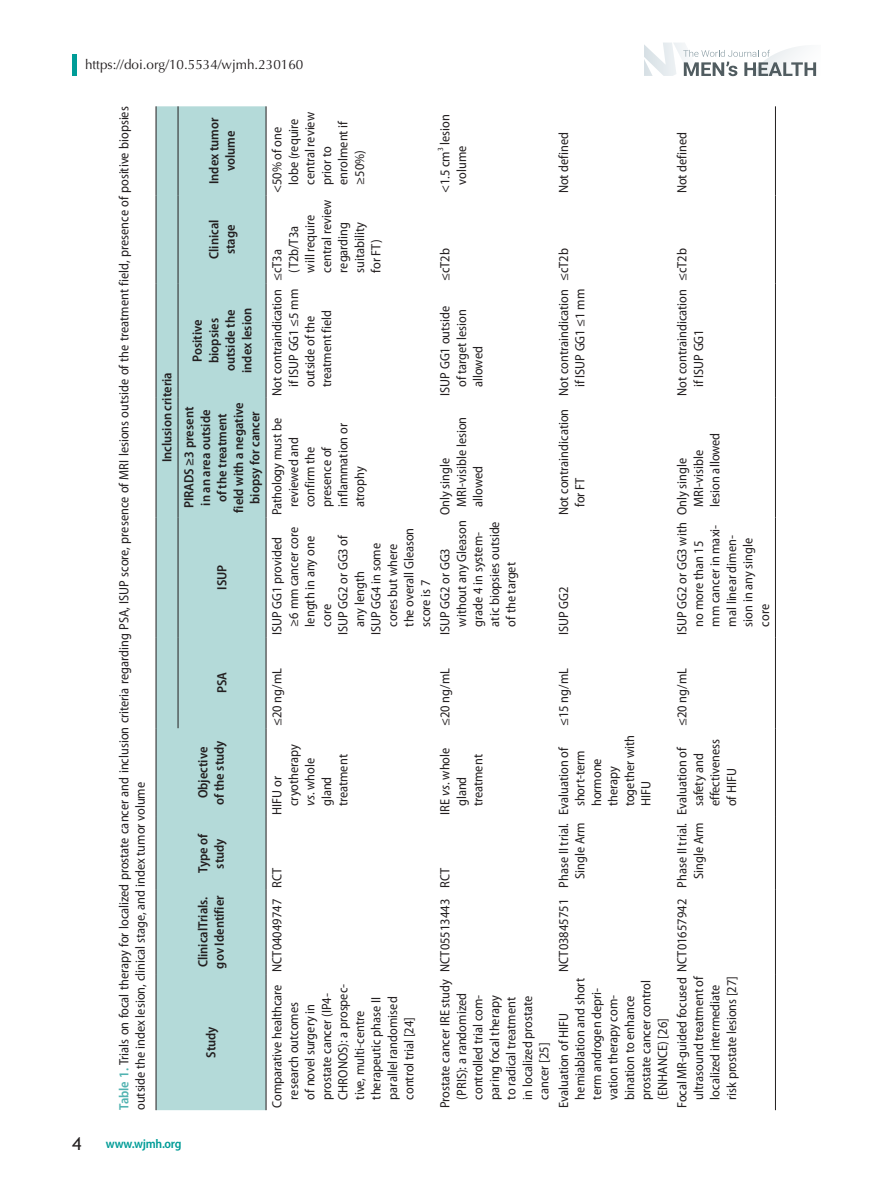
<style>
.page{position:relative;width:893px;height:1191px;background:#fff}
.page>*{position:absolute;margin:0;border:0;box-sizing:border-box;transform-origin:0 0}
.t1{font:18px "Trebuchet MS";color:#231f20}
.표본문{font:semi-condensed 13.5px/16.5px "Myriad Pro";color:#231f20}
.표항목{font:600 semi-condensed 13.5px/16.5px "Myriad Pro";color:#231f20;text-align:center}
.표제목{font:semi-condensed 13.5px/16.5px "Myriad Pro";color:#231f20}
.t2{font:13.5px "Optima LT Std";color:#231f20}
.t3{font:600 semi-condensed 12.75px "Myriad Pro";letter-spacing:-.025em;color:#009c97}
.표본문-2{font:semi-condensed 7.8px "Myriad Pro";color:#231f20}
.s1{font-weight:600;color:#51b3b1}
.s2{font-style:italic;font-stretch:normal}
</style>
<div class="page">
<div style="left:72px;top:54px;width:5px;height:21px;background:#009c97"></div>
<svg style="left:644px;top:43px;width:173px;height:33px"></svg>
<div style="left:157px;top:106px;width:109px;height:1004px;background:#b4dad9"></div>
<hr style="left:178px;top:637px;width:1px;height:91px;background:#231f20">
<hr style="left:178px;top:517px;width:1px;height:120px;background:#231f20">
<hr style="left:178px;top:398px;width:1px;height:119px;background:#231f20">
<hr style="left:178px;top:283px;width:1px;height:115px;background:#231f20">
<hr style="left:178px;top:195px;width:1px;height:88px;background:#231f20">
<hr style="left:178px;top:106px;width:1px;height:89px;background:#231f20">
<hr style="left:156px;top:974px;width:1px;height:136px;background:#231f20">
<hr style="left:156px;top:890px;width:1px;height:84px;background:#231f20">
<hr style="left:156px;top:817px;width:1px;height:73px;background:#231f20">
<hr style="left:156px;top:728px;width:1px;height:89px;background:#231f20">
<hr style="left:156px;top:637px;width:1px;height:91px;background:#231f20">
<hr style="left:156px;top:517px;width:1px;height:120px;background:#231f20">
<hr style="left:156px;top:398px;width:1px;height:119px;background:#231f20">
<hr style="left:156px;top:283px;width:1px;height:115px;background:#231f20">
<hr style="left:156px;top:195px;width:1px;height:88px;background:#231f20">
<hr style="left:156px;top:106px;width:1px;height:89px;background:#231f20">
<hr style="left:266px;top:974px;width:1px;height:136px;background:#231f20">
<hr style="left:266px;top:890px;width:1px;height:84px;background:#231f20">
<hr style="left:266px;top:817px;width:1px;height:73px;background:#231f20">
<hr style="left:266px;top:728px;width:1px;height:89px;background:#231f20">
<hr style="left:266px;top:637px;width:1px;height:91px;background:#231f20">
<hr style="left:266px;top:517px;width:1px;height:120px;background:#231f20">
<hr style="left:266px;top:398px;width:1px;height:119px;background:#231f20">
<hr style="left:266px;top:283px;width:1px;height:115px;background:#231f20">
<hr style="left:266px;top:195px;width:1px;height:88px;background:#231f20">
<hr style="left:266px;top:106px;width:1px;height:89px;background:#231f20">
<hr style="left:775px;top:974px;width:1px;height:136px;background:#231f20">
<hr style="left:775px;top:890px;width:1px;height:84px;background:#231f20">
<hr style="left:775px;top:817px;width:1px;height:73px;background:#231f20">
<hr style="left:775px;top:728px;width:1px;height:89px;background:#231f20">
<hr style="left:775px;top:637px;width:1px;height:91px;background:#231f20">
<hr style="left:775px;top:517px;width:1px;height:120px;background:#231f20">
<hr style="left:775px;top:398px;width:1px;height:119px;background:#231f20">
<hr style="left:775px;top:283px;width:1px;height:115px;background:#231f20">
<hr style="left:775px;top:195px;width:1px;height:88px;background:#231f20">
<hr style="left:775px;top:106px;width:1px;height:89px;background:#231f20">
<p class="t2" style="left:85px;top:57px;width:220px">https://doi.org/10.5534/wjmh.230160</p>
<p class="표제목" style="left:115px;top:1110px;width:1005px;rotate:-90deg"><span class="s1">Table 1.</span> Trials on focal therapy for localized prostate cancer and inclusion criteria regarding PSA, ISUP score, presence of MRI lesions outside of the treatment field, presence of positive biopsies outside the index lesion, clinical stage, and index tumor volume</p>
<p class="표항목" style="left:159px;top:462px;width:91px;rotate:-90deg">Inclusion criteria</p>
<p class="표항목" style="left:205px;top:184px;width:68px;rotate:-90deg">Index tumor volume</p>
<p class="표항목" style="left:205px;top:259px;width:41px;rotate:-90deg">Clinical stage</p>
<p class="표항목" style="left:189px;top:373px;width:67px;rotate:-90deg">Positive biopsies outside the index lesion</p>
<p class="표항목" style="left:181px;top:513px;width:112px;rotate:-90deg">PIRADS ≥3 present in an area outside of the treatment field with a negative biopsy for cancer</p>
<p class="표항목" style="left:214px;top:590px;width:27px;rotate:-90deg">ISUP</p>
<p class="표본문" style="left:269px;top:185px;width:74px;text-indent:-9px;rotate:-90deg">&lt;50% of one lobe (require central review prior to enrolment if ≥50%)</p>
<p class="표본문" style="left:269px;top:273px;width:74px;text-indent:-9px;rotate:-90deg">≤cT3a (T2b/T3a<br>will require central review regarding suitability<br>for FT)</p>
<p class="표본문" style="left:269px;top:387px;width:100px;text-indent:-9px;rotate:-90deg">Not contraindication if ISUP GG1 ≤5 mm outside of the treatment field</p>
<p class="표본문" style="left:269px;top:507px;width:90px;text-indent:-9px;rotate:-90deg">Pathology must be reviewed and confirm the presence of inflammation or atrophy</p>
<p class="표본문" style="left:437px;top:145px;width:32px;rotate:-90deg">lesion</p>
<p class="표본문" style="left:453px;top:185px;width:40px;rotate:-90deg">volume</p>
<p class="표본문-2" style="left:436px;top:151px;width:5px;rotate:-90deg">3</p>
<p class="표본문" style="left:437px;top:193px;width:44px;rotate:-90deg">&lt;1.5 cm</p>
<p class="표본문" style="left:437px;top:281px;width:34px;rotate:-90deg">≤cT2b</p>
<p class="표본문" style="left:437px;top:387px;width:83px;text-indent:-9px;rotate:-90deg">ISUP GG1 outside of target lesion allowed</p>
<p class="표본문" style="left:437px;top:507px;width:92px;text-indent:-9px;rotate:-90deg">Only single<br>MRI-visible lesion allowed</p>
<p class="표본문" style="left:269px;top:626px;width:101px;text-indent:-9px;rotate:-90deg">ISUP GG1 provided ≥6 mm cancer core length in any one core</p>
<p class="표본문" style="left:335px;top:626px;width:93px;text-indent:-9px;rotate:-90deg">ISUP GG2 or GG3 of any length</p>
<p class="표본문" style="left:368px;top:626px;width:100px;text-indent:-9px;rotate:-90deg">ISUP GG4 in some cores but where the overall Gleason score is 7</p>
<p class="표본문" style="left:437px;top:626px;width:108px;text-indent:-9px;rotate:-90deg">ISUP GG2 or GG3 without any Gleason grade 4 in system&shy;atic biopsies outside of the target</p>
<p class="표본문" style="left:555px;top:193px;width:63px;rotate:-90deg">Not defined</p>
<p class="표본문" style="left:555px;top:281px;width:34px;rotate:-90deg">≤cT2b</p>
<p class="표본문" style="left:555px;top:396px;width:108px;text-align:right;rotate:-90deg">Not contraindication if ISUP GG1 ≤1 mm</p>
<p class="표본문" style="left:555px;top:507px;width:100px;text-indent:-9px;rotate:-90deg">Not contraindication for FT</p>
<p class="표본문" style="left:555px;top:635px;width:50px;rotate:-90deg">ISUP GG2</p>
<p class="표본문" style="left:673px;top:193px;width:63px;rotate:-90deg">Not defined</p>
<p class="표본문" style="left:673px;top:281px;width:34px;rotate:-90deg">≤cT2b</p>
<p class="표본문" style="left:673px;top:387px;width:100px;text-indent:-9px;rotate:-90deg">Not contraindication if ISUP GG1</p>
<p class="표본문" style="left:673px;top:507px;width:76px;text-indent:-9px;rotate:-90deg">Only single<br>MRI-visible lesion allowed</p>
<p class="표본문" style="left:673px;top:626px;width:106px;text-indent:-9px;rotate:-90deg">ISUP GG2 or GG3 with no more than 15 mm cancer in maxi&shy;mal linear dimen&shy;sion in any single core</p>
<p class="표항목" style="left:214px;top:693px;width:23px;rotate:-90deg">PSA</p>
<p class="표항목" style="left:194px;top:805px;width:66px;rotate:-90deg">Objective of the study</p>
<p class="표항목" style="left:194px;top:873px;width:41px;rotate:-90deg">Type of study</p>
<p class="표항목" style="left:194px;top:968px;width:75px;text-align:left;rotate:-90deg">ClinicalTrials. gov Identifier</p>
<p class="표항목" style="left:203px;top:1057px;width:33px;rotate:-90deg">Study</p>
<p class="표본문" style="left:269px;top:726px;width:59px;rotate:-90deg">≤20 ng/mL</p>
<p class="표본문" style="left:269px;top:806px;width:64px;text-indent:-9px;rotate:-90deg">HIFU or cryotherapy <span class="s2">vs</span>. whole gland treatment</p>
<p class="표본문" style="left:269px;top:887px;width:22px;rotate:-90deg">RCT</p>
<p class="표본문" style="left:269px;top:972px;width:74px;rotate:-90deg">NCT04049747</p>
<p class="표본문" style="left:269px;top:1099px;width:117px;text-indent:-9px;rotate:-90deg">Comparative healthcare research outcomes<br>of novel surgery in prostate cancer (IP4-<br>CHRONOS): a prospec&shy;tive, multi-centre therapeutic phase II parallel randomised control trial [24]</p>
<p class="표본문" style="left:437px;top:726px;width:59px;rotate:-90deg">≤20 ng/mL</p>
<p class="표본문" style="left:437px;top:806px;width:60px;text-indent:-9px;rotate:-90deg">IRE <span class="s2">vs</span>. whole gland treatment</p>
<p class="표본문" style="left:437px;top:887px;width:22px;rotate:-90deg">RCT</p>
<p class="표본문" style="left:437px;top:972px;width:74px;rotate:-90deg">NCT05513443</p>
<p class="표본문" style="left:437px;top:1099px;width:122px;text-indent:-9px;rotate:-90deg">Prostate cancer IRE study (PRIS): a randomized controlled trial com&shy;paring focal therapy<br>to radical treatment<br>in localized prostate cancer [25]</p>
<p class="표본문" style="left:555px;top:726px;width:59px;rotate:-90deg">≤15 ng/mL</p>
<p class="표본문" style="left:555px;top:806px;width:73px;text-indent:-9px;rotate:-90deg">Evaluation of short-term hormone therapy together with<br>HIFU</p>
<p class="표본문" style="left:555px;top:887px;width:67px;text-align:right;rotate:-90deg">Phase II trial.<br>Single Arm</p>
<p class="표본문" style="left:555px;top:972px;width:74px;rotate:-90deg">NCT03845751</p>
<p class="표본문" style="left:555px;top:1099px;width:123px;text-indent:-9px;rotate:-90deg">Evaluation of HIFU hemiablation and short term androgen depri&shy;vation therapy com&shy;bination to enhance prostate cancer control (ENHANCE) [26]</p>
<p class="표본문" style="left:673px;top:726px;width:59px;rotate:-90deg">≤20 ng/mL</p>
<p class="표본문" style="left:673px;top:806px;width:69px;text-indent:-9px;rotate:-90deg">Evaluation of safety and effectiveness of HIFU</p>
<p class="표본문" style="left:673px;top:887px;width:67px;text-align:right;rotate:-90deg">Phase II trial.<br>Single Arm</p>
<p class="표본문" style="left:673px;top:1099px;width:202px;text-indent:-9px;rotate:-90deg">Focal MR-guided focused NCT01657942 ultrasound treatment of<br>localized intermediate<br>risk prostate lesions [27]</p>
<h1 class="t1" style="left:72px;top:1132px;width:11px">4</h1>
<p class="t3" style="left:106px;top:1135px;width:77px">www.wjmh.org</p>
</div>
